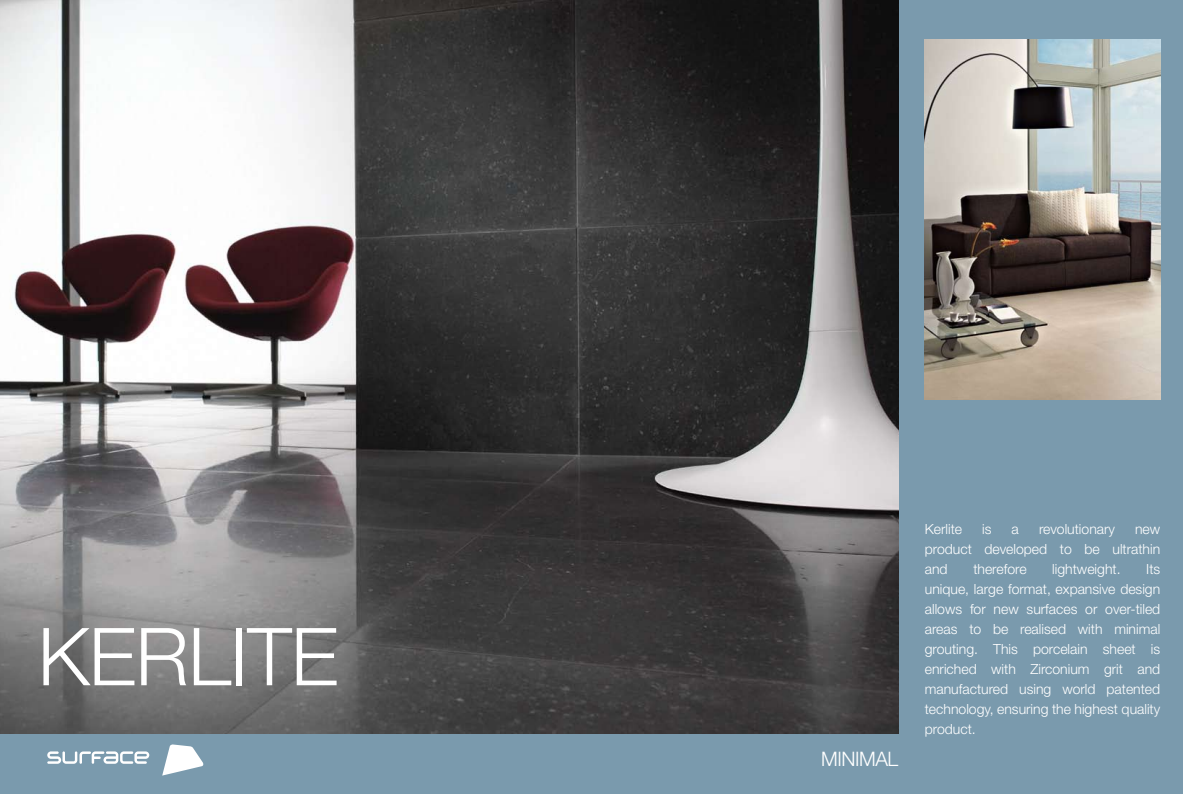
<style>
.page{position:relative;width:1183px;height:794px;background:#fff}
.page>*{position:absolute;margin:0;border:0;box-sizing:border-box;transform-origin:0 0}
.t1{font:300 80px "Helvetica Neue";letter-spacing:-.01em;color:#fff}
.t2{font:300 20px "Helvetica Neue";letter-spacing:-.02em;color:#fff}
.t3{font:300 14px/20px "Helvetica Neue";color:#fff;text-align:justify}
</style>
<div class="page">
<img style="left:0;top:0;width:899px;height:734px">
<div style="left:0;top:734px;width:1004px;height:60px;background:#7a9aad"></div>
<svg style="left:162px;top:744px;width:41px;height:31px"></svg>
<svg style="left:47px;top:751px;width:102px;height:13px"></svg>
<div style="left:899px;top:0;width:283px;height:794px;background:#7a9aad"></div>
<img style="left:924px;top:40px;width:235px;height:360px">
<h1 class="t1" style="left:38px;top:608px;width:302px">KERLITE</h1>
<h2 class="t2" style="left:820px;top:746px;width:79px">MINIMAL</h2>
<p class="t3" style="left:924px;top:519px;width:39px">Kerlite</p>
<p class="t3" style="left:981px;top:519px;width:11px">is</p>
<p class="t3" style="left:1011px;top:519px;width:9px">a</p>
<p class="t3" style="left:1038px;top:519px;width:77px">revolutionary</p>
<p class="t3" style="left:924px;top:519px;width:237px;text-indent:210px">new product developed to be ultrathin and</p>
<p class="t3" style="left:924px;top:559px;width:237px;text-indent:221px">Its unique, large format, expansive design allows for new surfaces or over-tiled areas to be realised with minimal grouting. This porcelain sheet is enriched with Zirconium grit and manufactured using world patented technology, ensuring the highest quality product.</p>
<p class="t3" style="left:973px;top:559px;width:55px">therefore</p>
<p class="t3" style="left:1051px;top:559px;width:70px">lightweight.</p>
</div>
